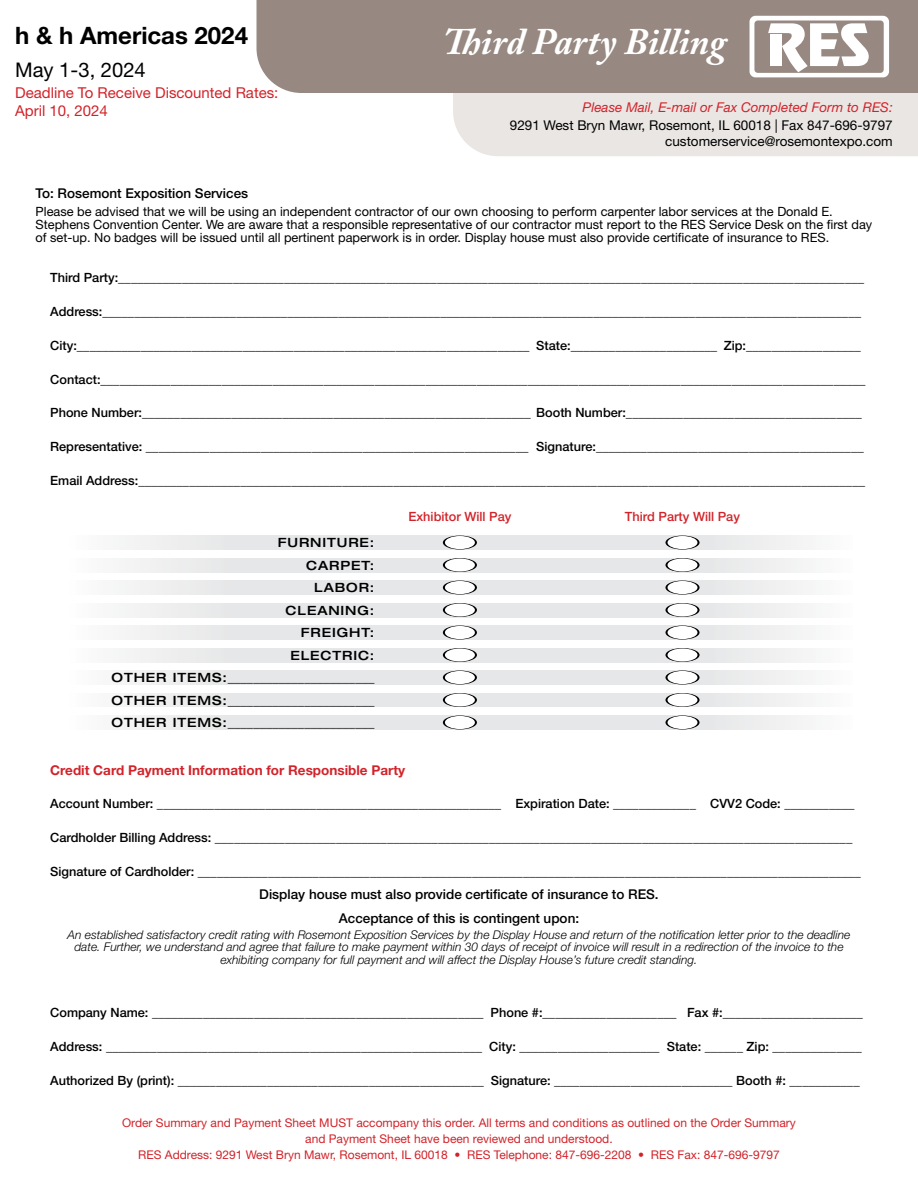
<style>
.page{position:relative;width:918px;height:1188px;background:#fff}
.page>*{position:absolute;margin:0;border:0;box-sizing:border-box;transform-origin:0 0}
.t1{font:italic 700 37.35px "Adobe Caslon Pro";color:#fff}
.t2{font:700 24px "Helvetica Neue LT Std";color:#000}
.t3{font:20.25px "Helvetica Neue LT Std";color:#000}
.t4{font:15px/18px "Helvetica Neue LT Std";color:#d2232a}
.t5{font:500 13.5px "Helvetica Neue LT Std";color:#000}
.t6{font:13.5px/15.6px "Helvetica Neue LT Std";color:#000;text-align:right}
.t7{font:700 13.5px "Helvetica Neue LT Std";color:#d2232a}
.t8{font:italic 13.5px "Helvetica Neue LT Std";color:#d2232a}
.t9{font:500 12.75px "Helvetica Neue LT Std";color:#000}
.t10{font:12.75px/12.8px "Helvetica Neue LT Std";color:#000}
.t11{font:500 expanded 12.75px/22.5px "Helvetica Neue LT Std";letter-spacing:.07em;color:#000;text-align:right}
.t12{font:500 12.75px "Helvetica Neue LT Std";color:#d2232a}
.t13{font:italic 300 12px/12.8px "Helvetica Neue LT Std";color:#000;text-align:center}
.t14{font:12px/15.8px "Helvetica Neue LT Std";color:#d2232a;text-align:center}
.s1{font-stretch:normal}
</style>
<div class="page">
<svg style="left:122px;top:536px;width:684px;height:14px;background:#e8e8e9"></svg>
<svg style="left:122px;top:626px;width:684px;height:14px;background:#e8e8e9"></svg>
<svg style="left:122px;top:581px;width:684px;height:14px;background:#e8e8e9"></svg>
<svg style="left:122px;top:671px;width:684px;height:14px;background:#e7e8e9"></svg>
<svg style="left:122px;top:558px;width:684px;height:14px;background:#e8e9e9"></svg>
<svg style="left:122px;top:648px;width:684px;height:14px;background:#e8e9e9"></svg>
<svg style="left:122px;top:603px;width:684px;height:14px;background:#e8e9e9"></svg>
<svg style="left:122px;top:693px;width:684px;height:14px;background:#e8e9e9"></svg>
<svg style="left:122px;top:716px;width:684px;height:13px;background:#e7e8e9"></svg>
<svg style="left:665px;top:536px;width:35px;height:14px"></svg>
<div style="left:668px;top:536px;width:29px;height:13px;background:#fff;border-radius:50%"></div>
<svg style="left:665px;top:626px;width:35px;height:14px"></svg>
<div style="left:668px;top:626px;width:29px;height:13px;background:#fff;border-radius:50%"></div>
<svg style="left:665px;top:581px;width:35px;height:14px"></svg>
<div style="left:668px;top:581px;width:29px;height:13px;background:#fff;border-radius:50%"></div>
<svg style="left:665px;top:671px;width:35px;height:13px"></svg>
<div style="left:668px;top:671px;width:29px;height:13px;background:#fff;border-radius:50%"></div>
<svg style="left:665px;top:558px;width:35px;height:14px"></svg>
<div style="left:668px;top:558px;width:29px;height:14px;background:#fff;border-radius:50%"></div>
<svg style="left:665px;top:648px;width:35px;height:14px"></svg>
<div style="left:668px;top:648px;width:29px;height:14px;background:#fff;border-radius:50%"></div>
<svg style="left:665px;top:603px;width:35px;height:14px"></svg>
<div style="left:668px;top:603px;width:29px;height:14px;background:#fff;border-radius:50%"></div>
<svg style="left:665px;top:693px;width:35px;height:14px"></svg>
<div style="left:668px;top:693px;width:29px;height:14px;background:#fff;border-radius:50%"></div>
<svg style="left:665px;top:716px;width:35px;height:13px"></svg>
<div style="left:668px;top:716px;width:29px;height:13px;background:#fff;border-radius:50%"></div>
<svg style="left:443px;top:536px;width:34px;height:14px"></svg>
<div style="left:445px;top:536px;width:30px;height:13px;background:#fff;border-radius:50%"></div>
<svg style="left:443px;top:626px;width:34px;height:14px"></svg>
<div style="left:445px;top:626px;width:30px;height:13px;background:#fff;border-radius:50%"></div>
<svg style="left:443px;top:581px;width:34px;height:14px"></svg>
<div style="left:445px;top:581px;width:30px;height:13px;background:#fff;border-radius:50%"></div>
<svg style="left:443px;top:671px;width:34px;height:13px"></svg>
<div style="left:445px;top:671px;width:30px;height:13px;background:#fff;border-radius:50%"></div>
<svg style="left:443px;top:558px;width:34px;height:14px"></svg>
<div style="left:445px;top:558px;width:30px;height:14px;background:#fff;border-radius:50%"></div>
<svg style="left:443px;top:648px;width:34px;height:14px"></svg>
<div style="left:445px;top:648px;width:30px;height:14px;background:#fff;border-radius:50%"></div>
<svg style="left:443px;top:603px;width:34px;height:14px"></svg>
<div style="left:445px;top:603px;width:30px;height:14px;background:#fff;border-radius:50%"></div>
<svg style="left:443px;top:693px;width:34px;height:14px"></svg>
<div style="left:445px;top:693px;width:30px;height:14px;background:#fff;border-radius:50%"></div>
<svg style="left:443px;top:716px;width:34px;height:13px"></svg>
<div style="left:445px;top:716px;width:30px;height:13px;background:#fff;border-radius:50%"></div>
<div style="left:256px;top:0;width:662px;height:93px;background:#978981"></div>
<svg style="left:453px;top:16px;width:465px;height:140px;background:#c3bbb6"></svg>
<div style="left:770px;top:34px;width:12px;height:32px;background:#fff"></div>
<h2 class="t2" style="left:15px;top:21px;width:234px">h &amp; h Americas 2024</h2>
<h3 class="t3" style="left:15px;top:58px;width:132px">May 1-3, 2024</h3>
<p class="t4" style="left:15px;top:84px;width:265px">Deadline To Receive Discounted Rates:<br>April 10, 2024</p>
<h1 class="t1" style="left:443px;top:19px;width:285px">Third Party Billing</h1>
<p class="t8" style="left:583px;top:99px;width:312px">Please Mail, E-mail or Fax Completed Form to RES:</p>
<p class="t6" style="left:510px;top:118px;width:384px">9291 West Bryn Mawr, Rosemont, IL 60018 | Fax 847-696-9797 customerservice@rosemontexpo.com</p>
<p class="t5" style="left:36px;top:185px;width:214px">To: Rosemont Exposition Services</p>
<p class="t10" style="left:36px;top:205px;width:838px">Please be advised that we will be using an independent contractor of our own choosing to perform carpenter labor services at the Donald E.<br>Stephens Convention Center. We are aware that a responsible representative of our contractor must report to the RES Service Desk on the first day of set-up. No badges will be issued until all pertinent paperwork is in order. Display house must also provide certificate of insurance to RES.</p>
<p class="t9" style="left:50px;top:270px;width:815px">Third Party:_____________________________________________________________________________________________________________________</p>
<p class="t9" style="left:50px;top:304px;width:812px">Address:_______________________________________________________________________________________________________________________</p>
<p class="t9" style="left:50px;top:338px;width:812px">City:_______________________________________________________________________ State:_______________________ Zip:__________________</p>
<p class="t9" style="left:50px;top:371px;width:817px">Contact:________________________________________________________________________________________________________________________</p>
<p class="t9" style="left:50px;top:405px;width:813px">Phone Number:_____________________________________________________________ Booth Number:_____________________________________</p>
<p class="t9" style="left:50px;top:439px;width:815px">Representative: ____________________________________________________________ Signature:__________________________________________</p>
<p class="t9" style="left:50px;top:473px;width:816px">Email Address:__________________________________________________________________________________________________________________</p>
<p class="t11" style="left:112px;top:531px;width:264px">FURNITURE:<br>CARPET:<br>LABOR:<br>CLEANING:<br>FREIGHT:<br>ELECTRIC:<br>OTHER ITEMS:<span class="s1">_______________________<br></span>OTHER ITEMS:<span class="s1">_______________________<br></span>OTHER ITEMS:<span class="s1">_______________________</span></p>
<p class="t12" style="left:408px;top:509px;width:104px">Exhibitor Will Pay</p>
<p class="t12" style="left:625px;top:509px;width:117px">Third Party Will Pay</p>
<p class="t7" style="left:50px;top:761px;width:356px">Credit Card Payment Information for Responsible Party</p>
<p class="t9" style="left:50px;top:796px;width:806px">Account Number: ______________________________________________________ Expiration Date: _____________ CVV2 Code: ___________</p>
<p class="t9" style="left:50px;top:830px;width:804px">Cardholder Billing Address: ____________________________________________________________________________________________________</p>
<p class="t9" style="left:50px;top:864px;width:812px">Signature of Cardholder: ________________________________________________________________________________________________________</p>
<p class="t5" style="left:259px;top:887px;width:401px">Display house must also provide certificate of insurance to RES.</p>
<p class="t5" style="left:339px;top:910px;width:242px">Acceptance of this is contingent upon:</p>
<p class="t13" style="left:68px;top:928px;width:784px">An established satisfactory credit rating with Rosemont Exposition Services by the Display House and return of the notification letter prior to the deadline date. Further, we understand and agree that failure to make payment within 30 days of receipt of invoice will result in a redirection of the invoice to the exhibiting company for full payment and will affect the Display House’s future credit standing.</p>
<p class="t9" style="left:50px;top:1005px;width:814px">Company Name: ____________________________________________________ Phone #:_____________________ Fax #:______________________</p>
<p class="t9" style="left:50px;top:1039px;width:813px">Address: ___________________________________________________________ City: ______________________ State: ______ Zip: ______________</p>
<p class="t9" style="left:50px;top:1073px;width:811px">Authorized By (print): ________________________________________________ Signature: ____________________________ Booth #: ___________</p>
<p class="t14" style="left:122px;top:1115px;width:675px">Order Summary and Payment Sheet MUST accompany this order. All terms and conditions as outlined on the Order Summary and Payment Sheet have been reviewed and understood.<br>RES Address: 9291 West Bryn Mawr, Rosemont, IL 60018 • RES Telephone: 847-696-2208 • RES Fax: 847-696-9797</p>
</div>
